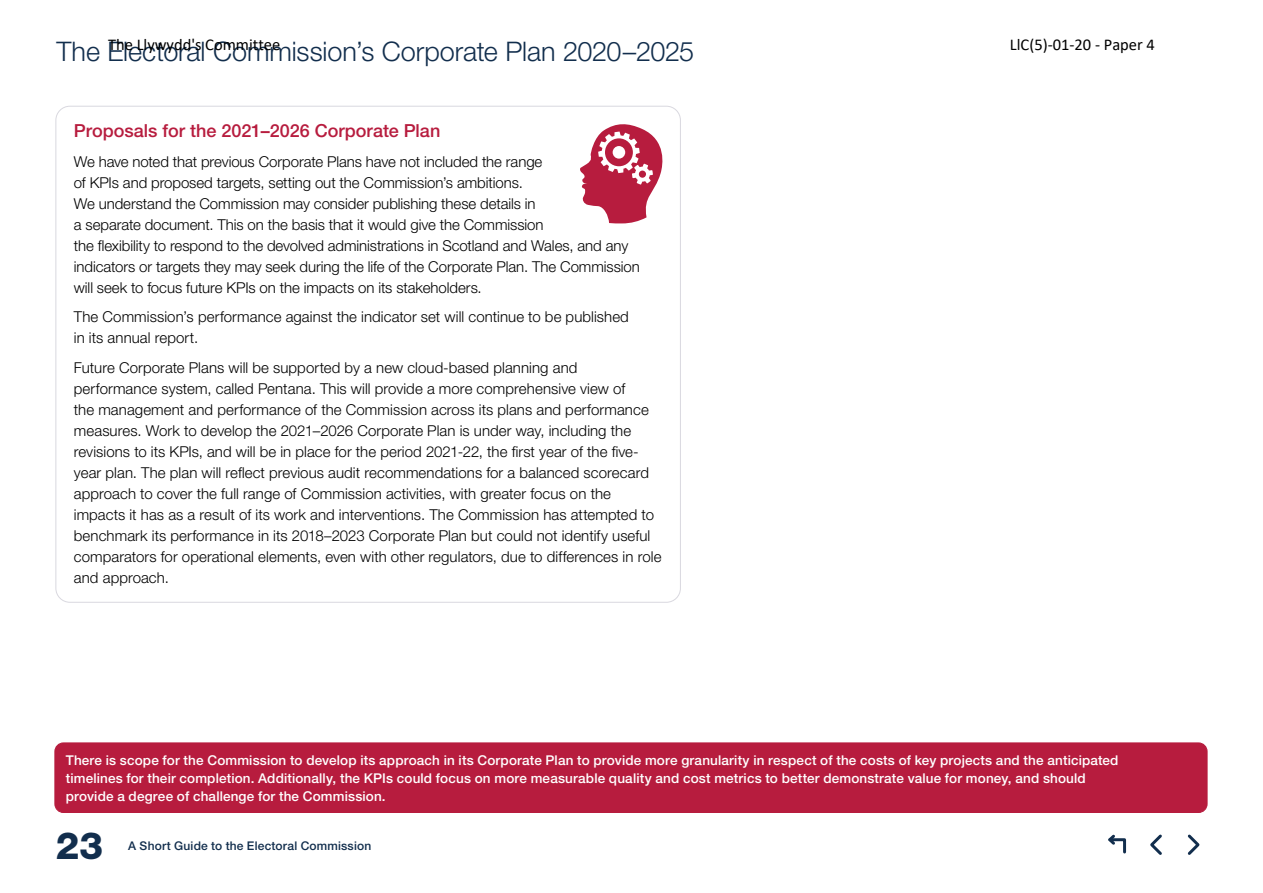
<style>
.page{position:relative;width:1263px;height:893px;background:#fff}
.page>*{position:absolute;margin:0;border:0;box-sizing:border-box;transform-origin:0 0}
.t1{font:800 37.5px "Helvetica Neue LT Std";color:#122e4d}
.heading_2{font:300 27px "Helvetica Neue LT Std";letter-spacing:-.005em;color:#122e4d}
.figure_column_headin{font:500 18px "Helvetica Neue LT Std";color:#b71c3e}
.t2{font:16.5px "Calibri";color:#000}
.body_text{font:300 15px/21px "Helvetica Neue LT Std";letter-spacing:.005em;color:#000}
.body_text-2{font:500 13.5px/18px "Helvetica Neue LT Std";letter-spacing:.01em;color:#fff}
.t3{font:500 12px "Helvetica Neue LT Std";letter-spacing:.015em;color:#122e4d}
</style>
<div class="page">
<svg style="left:1108px;top:834px;width:19px;height:20px"></svg>
<svg style="left:1187px;top:834px;width:13px;height:21px"></svg>
<svg style="left:1150px;top:834px;width:12px;height:21px"></svg>
<div style="left:55px;top:743px;width:1152px;height:69px;background:#b71c3e;border-radius:9px"></div>
<div style="left:55px;top:743px;width:1152px;height:70px;border:1px solid #b71c3e;border-radius:9px"></div>
<svg style="left:580px;top:124px;width:83px;height:99px"></svg>
<p class="t2" style="left:108px;top:33px;width:174px">The Llywydd's Committee</p>
<p class="t2" style="left:1010px;top:33px;width:147px">LlC(5)-01-20 - Paper 4</p>
<p class="heading_2" style="left:56px;top:35px;width:639px">The Electoral Commission’s Corporate Plan 2020–2025</p>
<p class="figure_column_headin" style="left:74px;top:120px;width:368px">Proposals for the 2021–2026 Corporate Plan</p>
<p class="body_text" style="left:74px;top:150px;width:568px">We have noted that previous Corporate Plans have not included the range<br>of KPIs and proposed targets, setting out the Commission’s ambitions.<br>We understand the Commission may consider publishing these details in<br>a separate document. This on the basis that it would give the Commission<br>the flexibility to respond to the devolved administrations in Scotland and Wales, and any indicators or targets they may seek during the life of the Corporate Plan. The Commission will seek to focus future KPIs on the impacts on its stakeholders.</p>
<p class="body_text" style="left:74px;top:306px;width:556px">The Commission’s performance against the indicator set will continue to be published in its annual report.</p>
<p class="body_text" style="left:74px;top:356px;width:589px">Future Corporate Plans will be supported by a new cloud-based planning and performance system, called Pentana. This will provide a more comprehensive view of<br>the management and performance of the Commission across its plans and performance measures. Work to develop the 2021–2026 Corporate Plan is under way, including the revisions to its KPIs, and will be in place for the period 2021-22, the first year of the five&shy;year plan. The plan will reflect previous audit recommendations for a balanced scorecard approach to cover the full range of Commission activities, with greater focus on the impacts it has as a result of its work and interventions. The Commission has attempted to benchmark its performance in its 2018–2023 Corporate Plan but could not identify useful comparators for operational elements, even with other regulators, due to differences in role and approach.</p>
<p class="body_text-2" style="left:66px;top:751px;width:1054px">There is scope for the Commission to develop its approach in its Corporate Plan to provide more granularity in respect of the costs of key projects and the anticipated timelines for their completion. Additionally, the KPIs could focus on more measurable quality and cost metrics to better demonstrate value for money, and should provide a degree of challenge for the Commission.</p>
<h1 class="t1" style="left:56px;top:823px;width:49px">23</h1>
<p class="t3" style="left:128px;top:838px;width:245px">A Short Guide to the Electoral Commission</p>
</div>
